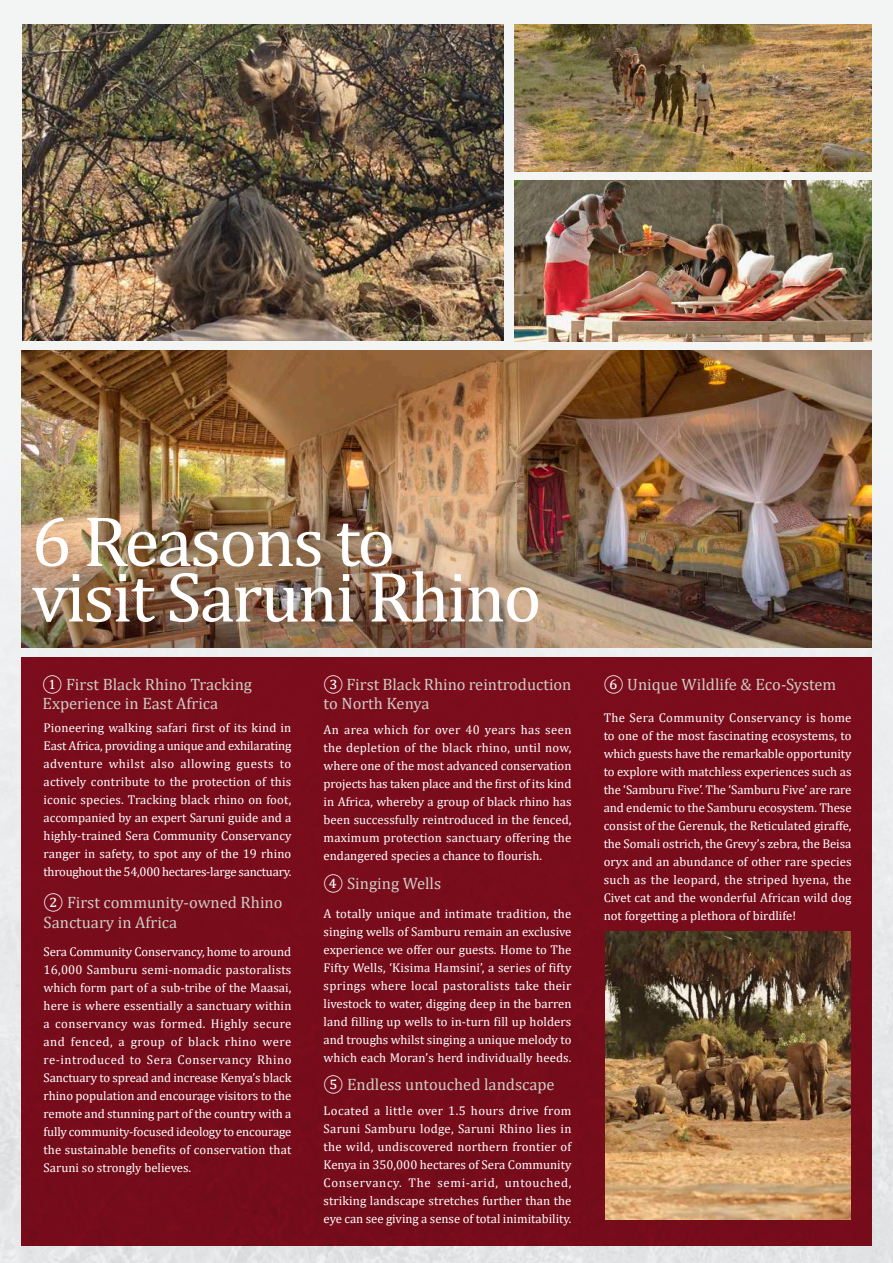
<style>
.page{position:relative;width:893px;height:1263px;background:#fff}
.page>*{position:absolute;margin:0;border:0;box-sizing:border-box;transform-origin:0 0}
.t1{font:72px/55.5px "Cambria";letter-spacing:-.03em;color:#fff}
.t2{font:16.5px/19.8px "Cambria";color:#cdcdc5}
.t3{font:12.75px/18px "Cambria";color:#fff;text-align:justify}
.s1{color:#fff}
</style>
<div class="page">
<div style="left:0;top:0;width:893px;height:1263px;background:linear-gradient(to bottom,#f2f2f1,#e6e7e9)"></div>
<div style="left:21px;top:657px;width:850px;height:588px;background:#790c1b"></div>
<img style="left:21px;top:350px;width:851px;height:297px">
<img style="left:23px;top:24px;width:480px;height:316px">
<img style="left:514px;top:24px;width:358px;height:147px">
<img style="left:514px;top:181px;width:358px;height:161px">
<img style="left:605px;top:932px;width:245px;height:287px">
<h1 class="t1" style="left:32px;top:513px;width:512px">6 Reasons to<br>visit Saruni Rhino</h1>
<p class="t2" style="left:43px;top:674px;width:211px"><span class="s1">①</span> First Black Rhino Tracking<br>Experience in East Africa</p>
<p class="t2" style="left:324px;top:674px;width:249px"><span class="s1">③</span> First Black Rhino reintroduction to North Kenya</p>
<p class="t3" style="left:44px;top:718px;width:249px">Pioneering walking safari first of its kind in East Africa, providing a unique and exhilarating adventure whilst also allowing guests to actively contribute to the protection of this iconic species. Tracking black rhino on foot, accompanied by an expert Saruni guide and a highly-trained Sera Community Conservancy ranger in safety, to spot any of the 19 rhino throughout the 54,000 hectares-large sanctuary.</p>
<p class="t2" style="left:44px;top:892px;width:240px"><span class="s1">②</span> First community-owned Rhino<br>Sanctuary in Africa</p>
<p class="t3" style="left:44px;top:942px;width:249px">Sera Community Conservancy, home to around 16,000 Samburu semi-nomadic pastoralists which form part of a sub-tribe of the Maasai, here is where essentially a sanctuary within a conservancy was formed. Highly secure and fenced, a group of black rhino were re-introduced to Sera Conservancy Rhino Sanctuary to spread and increase Kenya’s black rhino population and encourage visitors to the remote and stunning part of the country with a fully community-focused ideology to encourage the sustainable benefits of conservation that Saruni so strongly believes.</p>
<p class="t3" style="left:324px;top:720px;width:249px">An area which for over 40 years has seen the depletion of the black rhino, until now, where one of the most advanced conservation projects has taken place and the first of its kind in Africa, whereby a group of black rhino has been successfully reintroduced in the fenced, maximum protection sanctuary offering the endangered species a chance to flourish.</p>
<p class="t2" style="left:324px;top:873px;width:119px"><span class="s1">④</span> Singing Wells</p>
<p class="t3" style="left:324px;top:904px;width:249px">A totally unique and intimate tradition, the singing wells of Samburu remain an exclusive experience we offer our guests. Home to The Fifty Wells, ‘Kisima Hamsini’, a series of fifty springs where local pastoralists take their livestock to water, digging deep in the barren land filling up wells to in-turn fill up holders and troughs whilst singing a unique melody to which each Moran’s herd individually heeds.</p>
<p class="t2" style="left:324px;top:1074px;width:233px"><span class="s1">⑤</span> Endless untouched landscape</p>
<p class="t3" style="left:324px;top:1102px;width:249px">Located a little over 1.5 hours drive from Saruni Samburu lodge, Saruni Rhino lies in the wild, undiscovered northern frontier of Kenya in 350,000 hectares of Sera Community Conservancy. The semi-arid, untouched, striking landscape stretches further than the eye can see giving a sense of total inimitability.</p>
<p class="t2" style="left:604px;top:674px;width:234px"><span class="s1">⑥</span> Unique Wildlife &amp; Eco-System</p>
<p class="t3" style="left:604px;top:709px;width:249px">The Sera Community Conservancy is home to one of the most fascinating ecosystems, to which guests have the remarkable opportunity to explore with matchless experiences such as the ‘Samburu Five’. The ‘Samburu Five’ are rare and endemic to the Samburu ecosystem. These consist of the Gerenuk, the Reticulated giraffe, the Somali ostrich, the Grevy’s zebra, the Beisa oryx and an abundance of other rare species such as the leopard, the striped hyena, the Civet cat and the wonderful African wild dog not forgetting a plethora of birdlife!</p>
</div>
